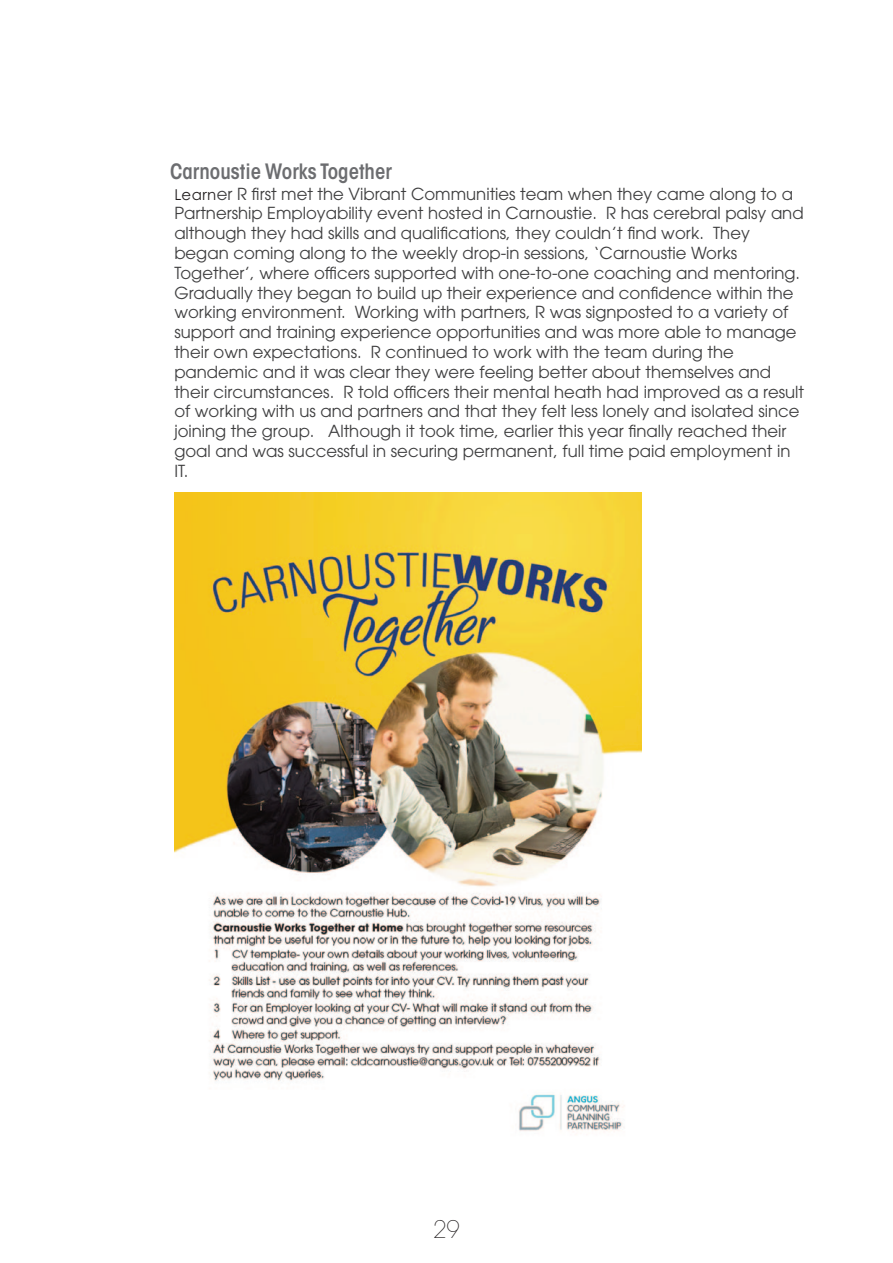
<style>
.page{position:relative;width:893px;height:1263px;background:#fff}
.page>*{position:absolute;margin:0;border:0;box-sizing:border-box;transform-origin:0 0}
.t1{font:200 24px "ITC Avant Garde Std";color:#231f20}
.t2{font:600 condensed 21px "ITC Avant Garde Std";color:#6c6d70}
.t3{font:16.5px/19.8px "ITC Avant Garde Std";color:#3e3e3f}
.s1{font-family:"Century Gothic";font-size:15px;color:#231f20}
</style>
<div class="page">
<img style="left:174px;top:493px;width:468px;height:639px">
<h3 class="t2" style="left:170px;top:163px;width:223px">Carnoustie Works Together</h3>
<p class="t3" style="left:174px;top:185px;width:631px"><span class="s1">Learn</span>er R first met the Vibrant Communities team when they came along to a Partnership Employability event hosted in Carnoustie. R has cerebral palsy and although they had skills and qualifications, they couldn’t find work. They began coming along to the weekly drop-in sessions, ‘Carnoustie Works Together’, where ofcers supported with one-to-one coaching and mentoring.<br>Gradually they began to build up their experience and confidence within the working environment. Working with partners, R was signposted to a variety of support and training experience opportunities and was more able to manage their own expectations. R continued to work with the team during the pandemic and it was clear they were feeling better about themselves and their circumstances. R told ofcers their mental heath had improved as a result of working with us and partners and that they felt less lonely and isolated since joining the group. Although it took time, earlier this year finally reached their goal and was successful in securing permanent, full time paid employment in IT.</p>
<h1 class="t1" style="left:433px;top:1218px;width:28px">29</h1>
</div>
